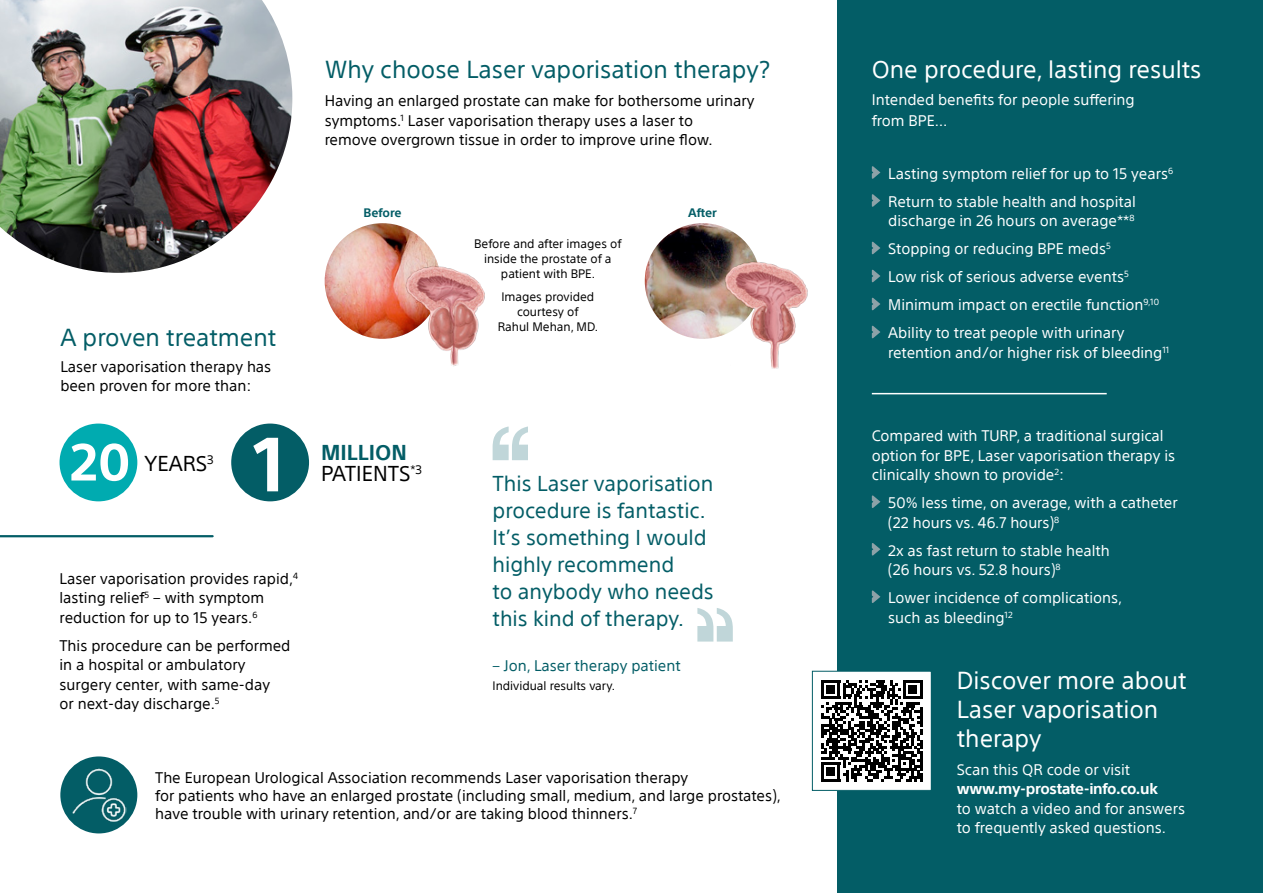
<style>
.page{position:relative;width:1263px;height:893px;background:#fff}
.page>*{position:absolute;margin:0;border:0;box-sizing:border-box;transform-origin:0 0}
.t1{font:700 75px "SST";color:#fff}
.t2{font:700 51px "SST";color:#fff}
.t3{font:24px/28.8px "SST";color:#fff}
.t4{font:24px "SST";color:#035d66}
.t5{font:21px/27px "SST";color:#035d66}
.t6{font:21px/21px "SST";color:#000}
.t7{font:15px/19.5px "SST";color:#fff}
.t8{font:15px/19.5px "SST";color:#000}
.t9{font:700 15px "SST";letter-spacing:-.02em;color:#fff}
.t10{font:15px "SST";color:#035d66}
.t11{font:12px/15px "SST";color:#000;text-align:center}
.t12{font:700 12px "SST";color:#035d66}
.s1{font-weight:700;color:#035d66}
</style>
<div class="page">
<div style="left:838px;top:0;width:425px;height:893px;background:#035d66"></div>
<div style="left:812px;top:671px;width:119px;height:119px;background:#fff"></div>
<svg style="left:821px;top:680px;width:101px;height:101px"></svg>
<div style="left:826px;top:768px;width:9px;height:8px;background:#000"></div>
<div style="left:812px;top:671px;width:120px;height:120px;border:1px solid #035d66"></div>
<img style="left:0;top:0;width:292px;height:273px">
<svg style="left:872px;top:495px;width:8px;height:13px"></svg>
<svg style="left:872px;top:543px;width:8px;height:13px"></svg>
<svg style="left:872px;top:590px;width:8px;height:13px"></svg>
<svg style="left:872px;top:166px;width:8px;height:13px"></svg>
<svg style="left:872px;top:194px;width:8px;height:13px"></svg>
<svg style="left:872px;top:241px;width:8px;height:14px"></svg>
<svg style="left:872px;top:269px;width:8px;height:14px"></svg>
<svg style="left:872px;top:297px;width:8px;height:14px"></svg>
<svg style="left:872px;top:325px;width:8px;height:14px"></svg>
<svg style="left:493px;top:426px;width:35px;height:34px"></svg>
<svg style="left:697px;top:608px;width:36px;height:34px"></svg>
<div style="left:60px;top:756px;width:77px;height:77px;background:#035d66;border-radius:50%"></div>
<img style="left:71px;top:767px;width:56px;height:56px">
<div style="left:231px;top:424px;width:78px;height:77px;background:#035d66;border-radius:50%"></div>
<hr style="left:872px;top:393px;width:235px;height:1px;background:#fff">
<div style="left:60px;top:424px;width:77px;height:77px;background:#00abb0;border-radius:50%"></div>
<hr style="left:0;top:535px;width:213px;height:2px;background:#035d66">
<img style="left:325px;top:223px;width:113px;height:116px">
<img style="left:402px;top:263px;width:83px;height:103px">
<img style="left:645px;top:223px;width:111px;height:116px">
<img style="left:722px;top:259px;width:86px;height:110px">
<h3 class="t4" style="left:60px;top:323px;width:217px">A proven treatment</h3>
<p class="t8" style="left:60px;top:356px;width:212px">Laser vaporisation therapy has been proven for more than:</p>
<h2 class="t2" style="left:70px;top:432px;width:62px">20</h2>
<h1 class="t1" style="left:253px;top:420px;width:35px">1</h1>
<h3 class="t6" style="left:145px;top:452px;width:71px">YEARS<sup>3</sup></h3>
<p class="t8" style="left:60px;top:568px;width:240px">Laser vaporisation provides rapid,<sup>4 </sup>lasting relief<sup>5</sup> – with symptom reduction for up to 15 years.<sup>6</sup></p>
<p class="t8" style="left:60px;top:635px;width:232px">This procedure can be performed in a hospital or ambulatory surgery center, with same-day<br>or next-day discharge.<sup>5</sup></p>
<h3 class="t4" style="left:325px;top:55px;width:447px">Why choose Laser vaporisation therapy?</h3>
<p class="t8" style="left:325px;top:91px;width:431px">Having an enlarged prostate can make for bothersome urinary symptoms.<sup>1</sup> Laser vaporisation therapy uses a laser to<br>remove overgrown tissue in order to improve urine flow.</p>
<p class="t12" style="left:363px;top:206px;width:40px">Before</p>
<p class="t12" style="left:688px;top:206px;width:30px">After</p>
<p class="t11" style="left:474px;top:236px;width:149px">Before and after images of inside the prostate of a patient with BPE.</p>
<p class="t11" style="left:498px;top:289px;width:102px">Images provided courtesy of<br>Rahul Mehan, MD.</p>
<h3 class="t6" style="left:321px;top:442px;width:103px"><span class="s1">MILLION<br></span>PATIENTS<sup>*3</sup></h3>
<h3 class="t5" style="left:493px;top:470px;width:223px">This Laser vaporisation procedure is fantastic.<br>It’s something I would highly recommend<br>to anybody who needs this kind of therapy.</h3>
<p class="t10" style="left:493px;top:657px;width:190px">– Jon, Laser therapy patient</p>
<p class="t11" style="left:493px;top:678px;width:124px">Individual results vary.</p>
<p class="t8" style="left:155px;top:768px;width:627px;line-height:18px">The European Urological Association recommends Laser vaporisation therapy<br>for patients who have an enlarged prostate (including small, medium, and large prostates), have trouble with urinary retention, and/or are taking blood thinners.<sup>7</sup></p>
<h3 class="t3" style="left:872px;top:55px;width:331px">One procedure, lasting results</h3>
<p class="t7" style="left:872px;top:89px;width:264px;line-height:21px">Intended benefits for people suffering from BPE…</p>
<p class="t7" style="left:888px;top:159px;width:286px;line-height:28px">Lasting symptom relief for up to 15 years<sup>6<br></sup>Return to stable health and hospital</p>
<p class="t7" style="left:888px;top:207px;width:272px;line-height:28px">discharge in 26 hours on average**<sup>8<br></sup>Stopping or reducing BPE meds<sup>5<br></sup>Low risk of serious adverse events<sup>5<br></sup>Minimum impact on erectile function<sup>9,10<br></sup>Ability to treat people with urinary</p>
<p class="t7" style="left:888px;top:343px;width:283px">retention and/or higher risk of bleeding<sup>11</sup></p>
<p class="t7" style="left:872px;top:426px;width:305px">Compared with TURP, a traditional surgical option for BPE, Laser vaporisation therapy is clinically shown to provide<sup>2</sup>:</p>
<p class="t7" style="left:888px;top:493px;width:291px">50% less time, on average, with a catheter (22 hours vs. 46.7 hours)<sup>8</sup></p>
<p class="t7" style="left:888px;top:540px;width:223px">2x as fast return to stable health (26 hours vs. 52.8 hours)<sup>8</sup></p>
<p class="t7" style="left:888px;top:588px;width:236px">Lower incidence of complications, such as bleeding<sup>12</sup></p>
<h3 class="t3" style="left:957px;top:666px;width:231px">Discover more about<br>Laser vaporisation therapy</h3>
<p class="t7" style="left:957px;top:760px;width:175px">Scan this QR code or visit</p>
<p class="t9" style="left:957px;top:780px;width:203px">www.my-prostate-info.co.uk</p>
<p class="t7" style="left:957px;top:799px;width:230px">to watch a video and for answers to frequently asked questions.</p>
</div>
